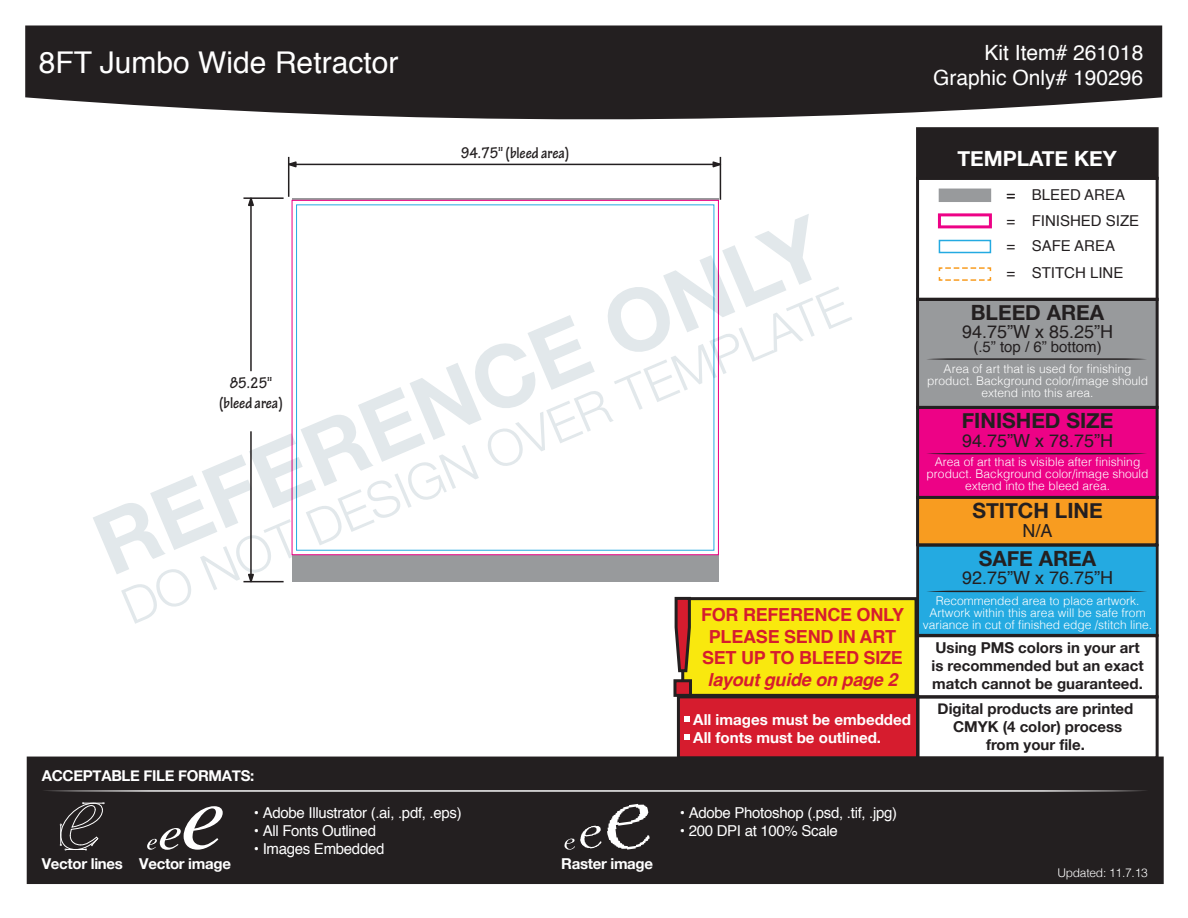
<style>
.page{position:relative;width:1188px;height:918px;background:#fff}
.page>*{position:absolute;margin:0;border:0;box-sizing:border-box;transform-origin:0 0}
.t1{font:30px "Helvetica";color:#fff}
.t2{font:700 21px "Helvetica Neue";color:#231f20}
.t3{font:21px/25.2px "Helvetica";color:#fff;text-align:right}
.t4{font:700 21px "Helvetica Neue";color:#fff}
.t5{font:18px "Helvetica";color:#231f20}
.t6{font:700 18px/21.6px "Helvetica";letter-spacing:-.015em;color:#d61c2e;text-align:center}
.t7{font:italic 700 18px "Helvetica";letter-spacing:-.015em;color:#d61c2e}
.t8{font:700 condensed 16.5px/19.8px "Tekton Pro";color:#231f20;text-align:center}
.t9{font:700 15.15px/17.4px "Helvetica Neue";color:#fff}
.t10{font:700 15px/18px "Helvetica Neue";color:#231f20;text-align:center}
.t11{font:15px "Helvetica";letter-spacing:-.02em;color:#fff}
.t12{font:15px/25.7px "Helvetica";color:#231f20}
.t13{font:700 15px "Helvetica Neue";letter-spacing:-.02em;color:#fff}
.t14{font:300 12px/12px "Helvetica";letter-spacing:.005em;color:#fff;text-align:center}
.t15{font:300 12px "Helvetica";letter-spacing:-.02em;color:#fff}
</style>
<div class="page">
<svg style="left:292px;top:200px;width:427px;height:355px"></svg>
<div style="left:677px;top:695px;width:243px;height:65px;background:#d61c2e;border:3px solid #231f20"></div>
<svg style="left:25px;top:25px;width:1138px;height:95px;background:#363334"></svg>
<div style="left:916px;top:695px;width:243px;height:65px;border:3px solid #231f20"></div>
<div style="left:916px;top:544px;width:243px;height:93px;background:#24aae1;border:3px solid #231f20"></div>
<div style="left:916px;top:406px;width:243px;height:93px;background:#ed0286;border:3px solid #231f20"></div>
<div style="left:916px;top:298px;width:243px;height:111px;background:#989a9c;border:3px solid #231f20"></div>
<svg style="left:927px;top:591px;width:220px;height:1px"></svg>
<svg style="left:927px;top:453px;width:220px;height:1px"></svg>
<svg style="left:927px;top:358px;width:219px;height:2px"></svg>
<div style="left:916px;top:127px;width:243px;height:53px;background:#231f20;border:3px solid #231f20"></div>
<div style="left:916px;top:177px;width:243px;height:124px;border:3px solid #231f20"></div>
<div style="left:939px;top:189px;width:52px;height:13px;background:#989a9c"></div>
<div style="left:938px;top:213px;width:54px;height:15px;background:#fff;border:3px solid #ed0286"></div>
<svg style="left:938px;top:267px;width:54px;height:14px"></svg>
<div style="left:939px;top:240px;width:52px;height:13px;border:2px solid #24aae1"></div>
<div style="left:916px;top:496px;width:243px;height:50px;background:#f89c20;border:3px solid #231f20"></div>
<div style="left:916px;top:634px;width:243px;height:64px;border:3px solid #231f20"></div>
<div style="left:27px;top:757px;width:1137px;height:127px;background:#231f20"></div>
<svg style="left:44px;top:790px;width:1102px;height:2px;background:#b5b4b4"></svg>
<svg style="left:59px;top:802px;width:46px;height:49px"></svg>
<svg style="left:147px;top:806px;width:76px;height:44px"></svg>
<svg style="left:564px;top:804px;width:86px;height:46px"></svg>
<svg style="left:684px;top:734px;width:6px;height:6px"></svg>
<svg style="left:684px;top:716px;width:6px;height:6px"></svg>
<div style="left:681px;top:597px;width:237px;height:100px;background:#f9e80e;border:3px solid #231f20"></div>
<hr style="left:288px;top:157px;width:1px;height:40px;background:#231f20">
<hr style="left:720px;top:157px;width:1px;height:43px;background:#231f20">
<hr style="left:289px;top:164px;width:431px;height:1px;background:#231f20">
<svg style="left:287px;top:160px;width:11px;height:9px"></svg>
<svg style="left:711px;top:160px;width:11px;height:9px"></svg>
<hr style="left:243px;top:197px;width:41px;height:2px;background:#231f20">
<hr style="left:250px;top:198px;width:2px;height:173px;background:#231f20">
<svg style="left:247px;top:197px;width:8px;height:10px"></svg>
<svg style="left:93px;top:214px;width:759px;height:484px"></svg>
<h1 class="t1" style="left:39px;top:39px;width:361px">8FT Jumbo Wide Retractor</h1>
<h3 class="t8" style="left:461px;top:143px;width:110px">94.75" (bleed area)</h3>
<h3 class="t8" style="left:219px;top:373px;width:65px">85.25" (bleed area)</h3>
<p class="t13" style="left:42px;top:762px;width:214px">ACCEPTABLE FILE FORMATS:</p>
<p class="t13" style="left:42px;top:850px;width:191px">Vector lines Vector image</p>
<p class="t11" style="left:254px;top:801px;width:209px">• Adobe Illustrator (.ai, .pdf, .eps)</p>
<p class="t11" style="left:254px;top:819px;width:124px">• All Fonts Outlined</p>
<p class="t11" style="left:254px;top:837px;width:132px">• Images Embedded</p>
<p class="t13" style="left:561px;top:850px;width:93px">Raster image</p>
<h2 class="t3" style="left:933px;top:40px;width:212px">Kit Item# 261018<br>Graphic Only# 190296</h2>
<h3 class="t6" style="left:701px;top:604px;width:205px">FOR REFERENCE ONLY<br>PLEASE SEND IN ART<br>SET UP TO BLEED SIZE</h3>
<h3 class="t7" style="left:708px;top:665px;width:191px">layout guide on page 2</h3>
<p class="t9" style="left:693px;top:710px;width:219px">All images must be embedded<br>All fonts must be outlined.</p>
<h2 class="t4" style="left:957px;top:140px;width:161px">TEMPLATE KEY</h2>
<p class="t12" style="left:1007px;top:182px;width:134px;text-indent:25px">BLEED AREA<br>= FINISHED SIZE</p>
<p class="t12" style="left:1007px;top:182px;width:10px">=</p>
<p class="t12" style="left:1007px;top:234px;width:110px">= SAFE AREA</p>
<p class="t12" style="left:1007px;top:261px;width:118px">= STITCH LINE</p>
<h2 class="t2" style="left:971px;top:293px;width:135px">BLEED AREA</h2>
<h3 class="t5" style="left:962px;top:318px;width:153px">94.75”W x 85.25”H</h3>
<p class="t12" style="left:973px;top:334px;width:130px">(.5” top / 6” bottom)</p>
<p class="t14" style="left:927px;top:362px;width:222px">Area of art that is used for finishing product. Background color/image should extend into this area.</p>
<h2 class="t2" style="left:962px;top:401px;width:153px">FINISHED SIZE</h2>
<h3 class="t5" style="left:962px;top:426px;width:153px">94.75”W x 78.75”H</h3>
<p class="t14" style="left:927px;top:455px;width:224px">Area of art that is visible after finishing product. Background color/image should extend into the bleed area.</p>
<h2 class="t2" style="left:972px;top:491px;width:132px">STITCH LINE</h2>
<h3 class="t5" style="left:1023px;top:516px;width:32px">N/A</h3>
<h2 class="t2" style="left:979px;top:539px;width:119px">SAFE AREA</h2>
<h3 class="t5" style="left:962px;top:564px;width:153px">92.75”W x 76.75”H</h3>
<p class="t14" style="left:923px;top:594px;width:231px">Recommended area to place artwork.<br>Artwork within this area will be safe from variance in cut of finished edge /stitch line.</p>
<p class="t10" style="left:932px;top:638px;width:214px;text-align:left">Using PMS colors in your art is recommended but an exact match cannot be guaranteed.</p>
<p class="t10" style="left:938px;top:699px;width:197px">Digital products are printed<br>CMYK (4 color) process from your file.</p>
<p class="t11" style="left:680px;top:801px;width:219px">• Adobe Photoshop (.psd, .tif, .jpg)</p>
<p class="t11" style="left:680px;top:819px;width:159px">• 200 DPI at 100% Scale</p>
<p class="t15" style="left:1057px;top:863px;width:92px">Updated: 11.7.13</p>
</div>
